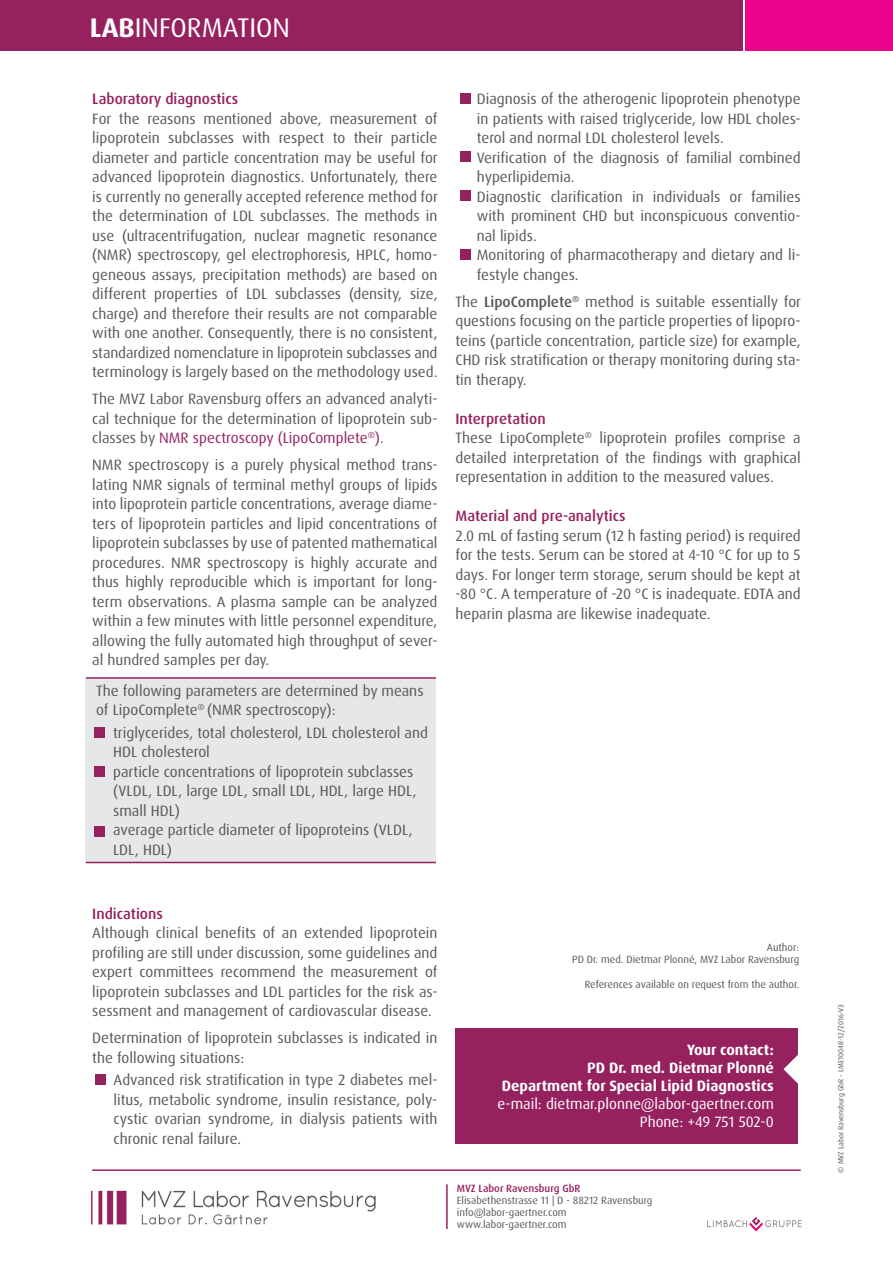
<style>
.page{position:relative;width:893px;height:1263px;background:#fff}
.page>*{position:absolute;margin:0;border:0;box-sizing:border-box;transform-origin:0 0}
.t1{font:27px "Dax OT";color:#fff}
.t2{font:15px/19.5px "Dax OT";color:#57585a;text-align:justify}
.t3{font:700 15px/18px "Dax OT";color:#fff;text-align:right}
.t4{font:15px/18px "Dax OT";color:#fff;text-align:right}
.t5{font:500 15px "Dax OT";color:#96215f}
.t6{font:10.5px/12px "Dax OT";color:#57585a}
.t7{font:500 10.5px "Dax OT";color:#96215f}
.t8{font:7.5px "Dax OT";color:#57585a}
.s1{font-weight:700}
.s2{color:#96215f}
.s3{font-weight:500}
.s4{font-weight:500;color:#96215f}
</style>
<div class="page">
<img style="left:707px;top:1216px;width:95px;height:16px">
<img style="left:90px;top:1190px;width:286px;height:35px">
<div style="left:0;top:0;width:742px;height:50px;background:#96215f"></div>
<div style="left:746px;top:0;width:147px;height:50px;background:#ed028c"></div>
<hr style="left:92px;top:1169px;width:709px;height:2px;background:#96215f">
<hr style="left:446px;top:1184px;width:2px;height:45px;background:#96215f">
<div style="left:86px;top:678px;width:350px;height:184px;background:#e6e7e9"></div>
<hr style="left:86px;top:677px;width:350px;height:2px;background:#96215f">
<hr style="left:86px;top:862px;width:350px;height:1px;background:#96215f">
<div style="left:95px;top:727px;width:10px;height:11px;background:#96215f"></div>
<div style="left:95px;top:766px;width:10px;height:11px;background:#96215f"></div>
<div style="left:95px;top:826px;width:10px;height:11px;background:#96215f"></div>
<div style="left:96px;top:1074px;width:10px;height:10px;background:#96215f"></div>
<div style="left:460px;top:94px;width:11px;height:10px;background:#96215f"></div>
<div style="left:460px;top:151px;width:11px;height:11px;background:#96215f"></div>
<div style="left:460px;top:190px;width:11px;height:11px;background:#96215f"></div>
<div style="left:460px;top:249px;width:11px;height:10px;background:#96215f"></div>
<div style="left:455px;top:1029px;width:343px;height:115px;background:#96215f"></div>
<svg style="left:783px;top:1055px;width:15px;height:29px"></svg>
<h1 class="t1" style="left:90px;top:10px;width:202px"><span class="s1">LAB</span>INFORMATION</h1>
<p class="t5" style="left:92px;top:89px;width:148px">Laboratory diagnostics</p>
<p class="t2" style="left:92px;top:109px;width:347px">For the reasons mentioned above, measurement of lipoprotein subclasses with respect to their particle diameter and particle concentration may be useful for advanced lipoprotein diagnostics. Unfortunately, there is currently no generally accepted reference method for the determination of LDL subclasses. The methods in use (ultracentrifugation, nuclear magnetic resonance (NMR) spectroscopy, gel electrophoresis, HPLC, homo&shy;geneous assays, precipitation methods) are based on different properties of LDL subclasses (density, size, charge) and therefore their results are not comparable with one another. Consequently, there is no consistent, standardized nomenclature in lipoprotein subclasses and terminology is largely based on the methodology used.</p>
<p class="t2" style="left:92px;top:389px;width:347px">The MVZ Labor Ravensburg offers an advanced analyti&shy;cal technique for the determination of lipoprotein sub&shy;classes by <span class="s2">NMR spectroscopy (LipoComplete</span><sup>®</sup><span class="s2">)</span>.</p>
<p class="t2" style="left:92px;top:455px;width:347px">NMR spectroscopy is a purely physical method trans&shy;lating NMR signals of terminal methyl groups of lipids into lipoprotein particle concentrations, average diame&shy;ters of lipoprotein particles and lipid concentrations of lipoprotein subclasses by use of patented mathematical procedures. NMR spectroscopy is highly accurate and thus highly reproducible which is important for long&shy;term observations. A plasma sample can be analyzed within a few minutes with little personnel expenditure, allowing the fully automated high throughput of sever&shy;al hundred samples per day.</p>
<p class="t2" style="left:96px;top:681px;width:329px">The following parameters are determined by means of LipoComplete<sup>®</sup> (NMR spectroscopy):</p>
<p class="t2" style="left:113px;top:723px;width:316px;text-align:left">triglycerides, total cholesterol, LDL cholesterol and HDL cholesterol<br>particle concentrations of lipoprotein subclasses (VLDL, LDL, large LDL, small LDL, HDL, large HDL, small HDL)<br>average particle diameter of lipoproteins (VLDL, LDL, HDL)</p>
<p class="t2" style="left:477px;top:89px;width:325px;text-align:left">Diagnosis of the atherogenic lipoprotein phenotype in patients with raised triglyceride, low HDL choles&shy;terol and normal LDL cholesterol levels.<br>Verification of the diagnosis of familial combined hyperlipidemia.<br>Diagnostic clarification in individuals or families with prominent CHD but inconspicuous conventio&shy;nal lipids.<br>Monitoring of pharmacotherapy and dietary and li&shy;festyle changes.</p>
<p class="t2" style="left:455px;top:292px;width:347px">The <span class="s3">LipoComplete</span><sup>®</sup> method is suitable essentially for questions focusing on the particle properties of lipopro&shy;teins (particle concentration, particle size) for example, CHD risk stratification or therapy monitoring during sta&shy;tin therapy.</p>
<p class="t2" style="left:455px;top:409px;width:347px;text-align:left"><span class="s4">Interpretation<br></span>These LipoComplete<sup>®</sup> lipoprotein profiles comprise a detailed interpretation of the findings with graphical representation in addition to the measured values.</p>
<p class="t5" style="left:455px;top:506px;width:172px">Material and pre-analytics</p>
<p class="t2" style="left:455px;top:526px;width:347px">2.0 mL of fasting serum (12 h fasting period) is required for the tests. Serum can be stored at 4-10 °C for up to 5 days. For longer term storage, serum should be kept at -80 °C. A temperature of -20 °C is inadequate. EDTA and heparin plasma are likewise inadequate.</p>
<p class="t5" style="left:92px;top:904px;width:72px">Indications</p>
<p class="t2" style="left:92px;top:923px;width:347px">Although clinical benefits of an extended lipoprotein profiling are still under discussion, some guidelines and expert committees recommend the measurement of lipoprotein subclasses and LDL particles for the risk as&shy;sessment and management of cardiovascular disease.</p>
<p class="t2" style="left:92px;top:1028px;width:347px">Determination of lipoprotein subclasses is indicated in the following situations:</p>
<p class="t2" style="left:114px;top:1070px;width:325px">Advanced risk stratification in type 2 diabetes mel&shy;litus, metabolic syndrome, insulin resistance, poly&shy;cystic ovarian syndrome, in dialysis patients with chronic renal failure.</p>
<p class="t6" style="left:572px;top:941px;width:229px;line-height:12.6px;text-align:right">Author:<br>PD Dr. med. Dietmar Plonné, MVZ Labor Ravensburg</p>
<p class="t6" style="left:585px;top:979px;width:216px">References available on request from the author.</p>
<p class="t3" style="left:502px;top:1041px;width:274px">Your contact:<br>PD Dr. med. Dietmar Plonné<br>Department for Special Lipid Diagnostics</p>
<p class="t4" style="left:497px;top:1095px;width:278px">e-mail: dietmar.plonne@labor-gaertner.com<br>Phone: +49 751 502-0</p>
<p class="t7" style="left:457px;top:1181px;width:125px">MVZ Labor Ravensburg GbR</p>
<p class="t6" style="left:457px;top:1194px;width:197px">Elisabethenstrasse 11 | D - 88212 Ravensburg info@labor-gaertner.com www.labor-gaertner.com</p>
<p class="t8" style="left:836px;top:1172px;width:170px;rotate:-90deg">© MVZ Labor Ravensburg GbR - LME1004R-12/2016-V3</p>
</div>
